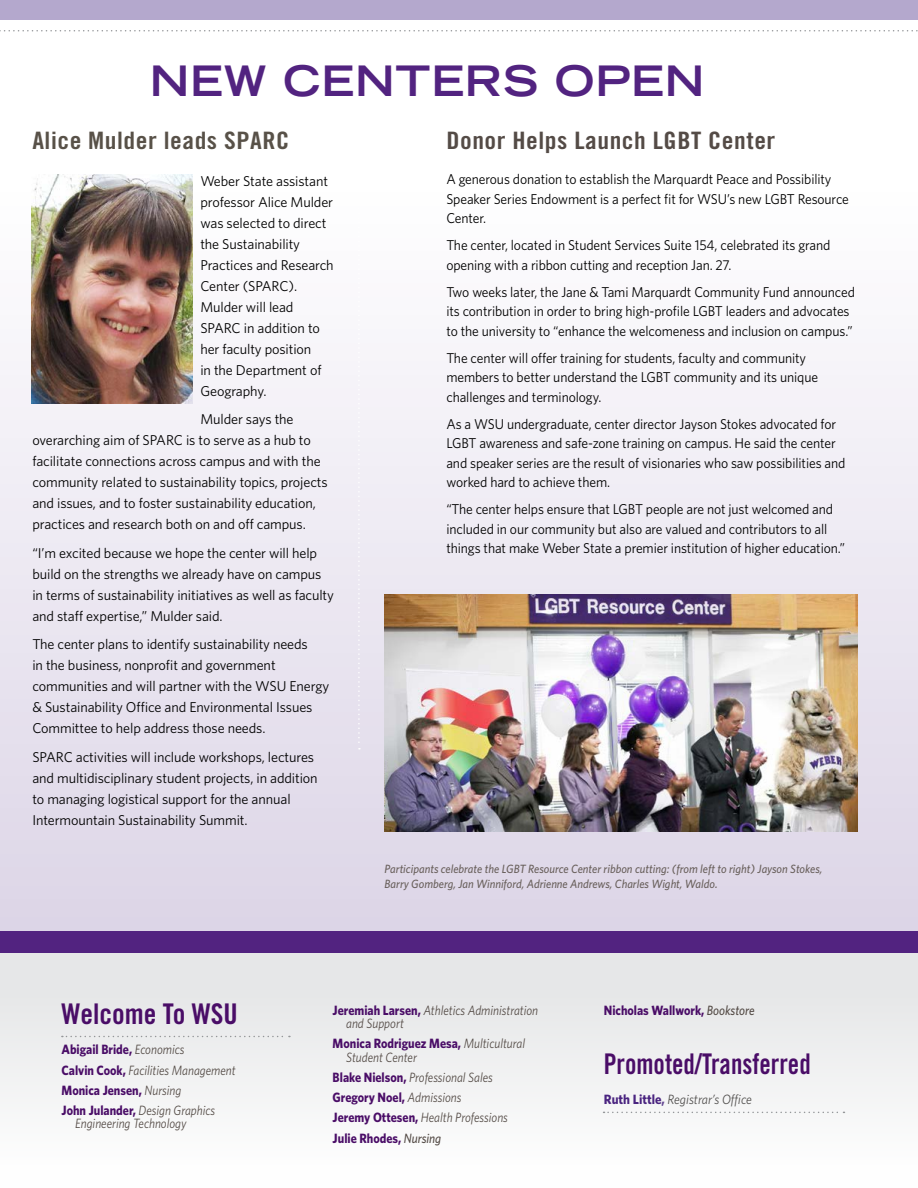
<style>
.page{position:relative;width:918px;height:1188px;background:#fff}
.page>*{position:absolute;margin:0;border:0;box-sizing:border-box;transform-origin:0 0}
.t1{font:700 expanded 42px "Trade Gothic LT Std";letter-spacing:.02em;color:#522380}
.t2{font:28.5px "Trade Gothic LT Std Bd Cn 20";color:#4a0d67;scale:.9 1}
.t3{font:28.5px "Trade Gothic LT Std Bd Cn 20";color:#4a0d67}
.t4{font:24px "Trade Gothic LT Std Bd Cn 20";letter-spacing:.02em;color:#544b46;scale:1.1 1}
.t5{font:24px "Trade Gothic LT Std Bd Cn 20";letter-spacing:.02em;color:#585148;scale:1.1 1}
.t6{font:14.25px/21px "Whitney";letter-spacing:-.01em;color:#000}
.t7{font:14.25px/19.5px "Whitney";letter-spacing:-.01em;color:#000;scale:.96 1}
.t8{font:700 13.5px/20.2px "Whitney";color:#4a0d67;scale:.9 1}
.t9{font:italic 13.5px/13.5px "Whitney";color:#544b46;scale:.9 1}
.t10{font:italic 13.5px "Whitney";color:#53514f;scale:.95 1}
.t11{font:italic 500 12px/15px "Whitney";color:#69605c;scale:.95 1}
.s1{font-weight:400;font-style:italic;color:#544b46}
.s2{font-weight:700;font-style:normal;color:#4a0d67}
.s3{font-weight:500;font-style:italic;color:#544b46}
.s4{font-weight:700;font-style:normal;color:#4a2480}
.s5{font-weight:700;font-style:normal;color:#634791}
</style>
<div class="page">
<div style="left:0;top:94px;width:918px;height:856px;background:linear-gradient(to bottom,#fff,#dbd4e6)"></div>
<svg style="left:0;top:30px;width:918px;height:2px"></svg>
<img style="left:32px;top:174px;width:160px;height:230px">
<img style="left:385px;top:594px;width:473px;height:238px">
<svg style="left:358px;top:111px;width:2px;height:639px"></svg>
<div style="left:0;top:953px;width:918px;height:235px;background:linear-gradient(to right,#f1f1f2,#f1f1f2)"></div>
<svg style="left:604px;top:1112px;width:240px;height:1px"></svg>
<svg style="left:62px;top:1036px;width:228px;height:1px"></svg>
<div style="left:0;top:932px;width:918px;height:21px;background:#522380"></div>
<div style="left:0;top:0;width:918px;height:20px;background:#b4a8cd"></div>
<h1 class="t1" style="left:150px;top:53px;width:556px">NEW CENTERS OPEN</h1>
<h3 class="t5" style="left:32px;top:126px;width:235px">Alice Mulder leads SPARC</h3>
<h3 class="t4" style="left:446px;top:126px;width:301px">Donor Helps Launch LGBT Center</h3>
<p class="t6" style="left:200px;top:170px;width:135px">Weber State assistant professor Alice Mulder was selected to direct the Sustainability<br>Practices and Research<br>Center (SPARC).<br>Mulder will lead<br>SPARC in addition to her faculty position<br>in the Department of<br>Geography.</p>
<p class="t6" style="left:32px;top:408px;width:297px;text-indent:168px">Mulder says the overarching aim of SPARC is to serve as a hub to facilitate connections across campus and with the community related to sustainability topics, projects and issues, and to foster sustainability education, practices and research both on and off campus.</p>
<p class="t6" style="left:32px;top:542px;width:303px">“I’m excited because we hope the center will help build on the strengths we already have on campus in terms of sustainability initiatives as well as faculty and staff expertise,” Mulder said.</p>
<p class="t6" style="left:32px;top:633px;width:298px">The center plans to identify sustainability needs<br>in the business, nonprofit and government communities and will partner with the WSU Energy &amp; Sustainability Office and Environmental Issues Committee to help address those needs.</p>
<p class="t6" style="left:32px;top:746px;width:287px">SPARC activities will include workshops, lectures and multidisciplinary student projects, in addition to managing logistical support for the annual Intermountain Sustainability Summit.</p>
<p class="t7" style="left:446px;top:169px;width:421px">A generous donation to establish the Marquardt Peace and Possibility<br>Speaker Series Endowment is a perfect fit for WSU’s new LGBT Resource<br>Center.</p>
<p class="t7" style="left:446px;top:235px;width:402px">The center, located in Student Services Suite 154, celebrated its grand opening with a ribbon cutting and reception Jan. 27.</p>
<p class="t7" style="left:446px;top:282px;width:427px">Two weeks later, the Jane &amp; Tami Marquardt Community Fund announced its contribution in order to bring high-profile LGBT leaders and advocates to the university to “enhance the welcomeness and inclusion on campus.”</p>
<p class="t7" style="left:446px;top:348px;width:389px">The center will offer training for students, faculty and community members to better understand the LGBT community and its unique challenges and terminology.</p>
<p class="t7" style="left:446px;top:414px;width:417px">As a WSU undergraduate, center director Jayson Stokes advocated for LGBT awareness and safe-zone training on campus. He said the center and speaker series are the result of visionaries who saw possibilities and worked hard to achieve them.</p>
<p class="t7" style="left:446px;top:499px;width:417px">“The center helps ensure that LGBT people are not just welcomed and included in our community but also are valued and contributors to all things that make Weber State a premier institution of higher education.”</p>
<p class="t11" style="left:385px;top:862px;width:462px">Participants celebrate the LGBT Resource Center ribbon cutting: (from left to right) Jayson Stokes,<br>Barry Gomberg, Jan Winniford, Adrienne Andrews, Charles Wight, Waldo.</p>
<h2 class="t3" style="left:62px;top:997px;width:178px">Welcome To WSU</h2>
<p class="t8" style="left:62px;top:1039px;width:195px">Abigail Bride, <span class="s1">Economics<br></span>Calvin Cook, <span class="s1">Facilities Management<br></span>Monica Jensen, <span class="s1">Nursing<br></span>John Julander, <span class="s1">Design Graphics</span></p>
<p class="t9" style="left:75px;top:1117px;width:125px">Engineering Technology</p>
<p class="t9" style="left:346px;top:1003px;width:215px;text-indent:-13px"><span class="s2">Jeremiah Larsen,</span> Athletics Administration and Support</p>
<p class="t9" style="left:346px;top:1037px;width:200px;text-indent:-13px"><span class="s2">Monica Rodriguez Mesa,</span> Multicultural<br>Student Center</p>
<p class="t8" style="left:333px;top:1067px;width:196px">Blake Nielson, <span class="s1">Professional Sales<br></span>Gregory Noel, <span class="s1">Admissions<br></span>Jeremy Ottesen, <span class="s1">Health Professions<br></span>Julie Rhodes, <span class="s3">Nursing</span></p>
<p class="t8" style="left:604px;top:1000px;width:169px">Nicholas Wallwork, <span class="s3">Bookstore</span></p>
<h2 class="t2" style="left:604px;top:1047px;width:231px">Promoted/Transferred</h2>
<p class="t10" style="left:604px;top:1091px;width:158px"><span class="s4">Ruth Little</span><span class="s5">,</span> Registrar’s Office</p>
</div>
